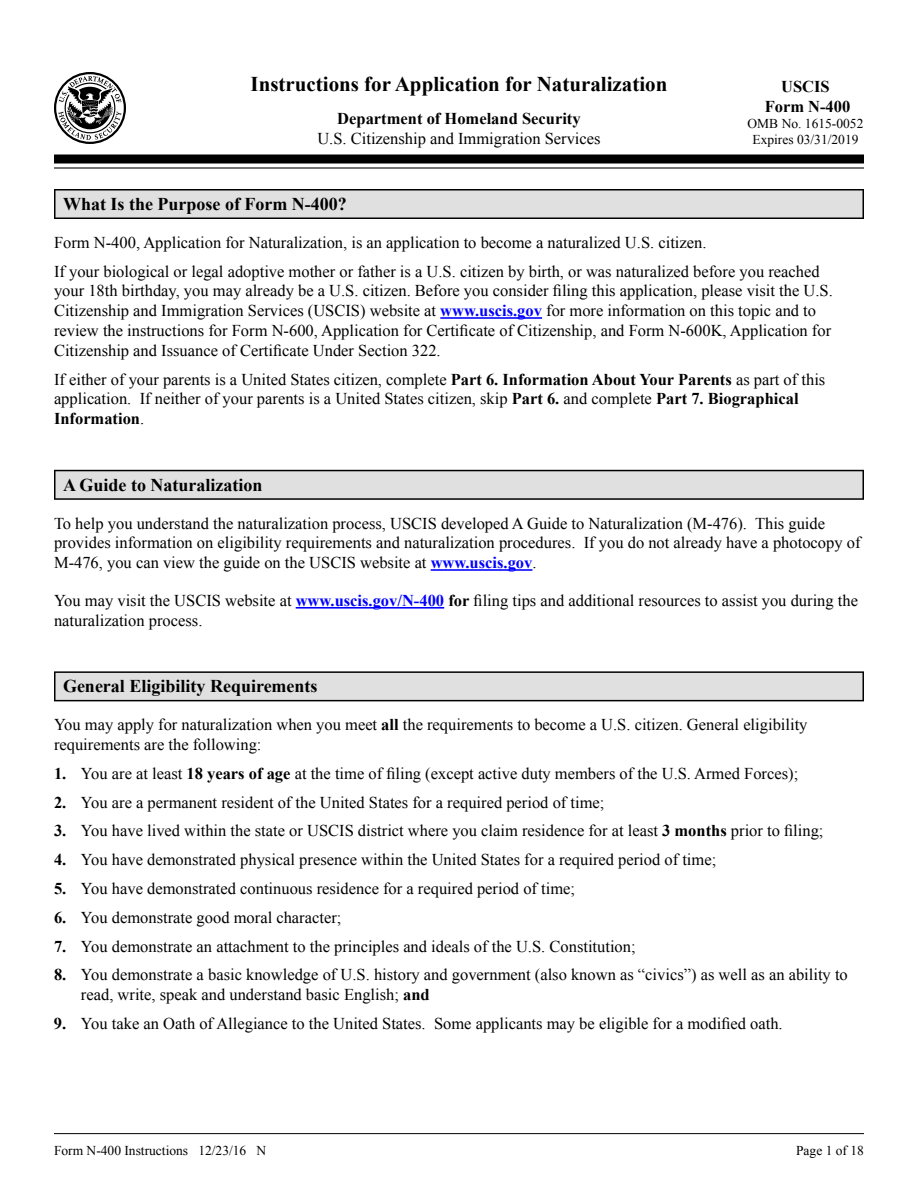
<style>
.page{position:relative;width:918px;height:1188px;background:#fff}
.page>*{position:absolute;margin:0;border:0;box-sizing:border-box;transform-origin:0 0}
.t1{font:700 21px "Times New Roman";color:#000}
.t2{font:700 18px "Times New Roman";color:#000}
.t3{font:16.5px/19.8px "Times New Roman";color:#000}
.t4{font:700 16.5px/19.8px "Times New Roman";color:#000;text-align:center}
.t5{font:13.5px/16.2px "Times New Roman";color:#000;text-align:center}
.s1{font-weight:700;color:#00f}
.s2{font-weight:700}
</style>
<div class="page">
<svg style="left:54px;top:72px;width:72px;height:72px"></svg>
<div style="left:54px;top:154px;width:810px;height:10px;background:#000"></div>
<hr style="left:54px;top:167px;width:810px;height:2px;background:#000">
<hr style="left:54px;top:1133px;width:810px;height:1px;background:#000">
<div style="left:54px;top:189px;width:810px;height:30px;background:#000"></div>
<div style="left:56px;top:190px;width:806px;height:28px;background:#e0e0e0"></div>
<hr style="left:440px;top:317px;width:102px;height:2px;background:#00f">
<svg style="left:54px;top:470px;width:810px;height:30px;background:#272727"></svg>
<div style="left:56px;top:471px;width:806px;height:27px;background:#e0e0e0"></div>
<hr style="left:431px;top:569px;width:101px;height:2px;background:#00f">
<hr style="left:296px;top:607px;width:148px;height:2px;background:#00f">
<div style="left:54px;top:671px;width:810px;height:30px;background:linear-gradient(to bottom,#727272,#6d6d6d)"></div>
<div style="left:56px;top:673px;width:806px;height:27px;background:#e0e0e0"></div>
<p class="t1" style="left:251px;top:69px;width:418px">Instructions for Application for Naturalization</p>
<p class="t4" style="left:337px;top:108px;width:245px">Department of Homeland Security</p>
<p class="t3" style="left:317px;top:128px;width:285px">U.S. Citizenship and Immigration Services</p>
<p class="t4" style="left:765px;top:76px;width:87px">USCIS<br>Form N-400</p>
<p class="t5" style="left:748px;top:115px;width:117px">OMB No. 1615-0052<br>Expires 03/31/2019</p>
<p class="t2" style="left:63px;top:192px;width:285px">What Is the Purpose of Form N-400?</p>
<p class="t3" style="left:54px;top:228px;width:767px;line-height:28.8px">Form N-400, Application for Naturalization, is an application to become a naturalized U.S. citizen.<br>If your biological or legal adoptive mother or father is a U.S. citizen by birth, or was naturalized before you reached</p>
<p class="t3" style="left:54px;top:281px;width:780px">your 18th birthday, you may already be a U.S. citizen. Before you consider filing this application, please visit the U.S.<br>Citizenship and Immigration Services (USCIS) website at <span class="s1">www.uscis.gov</span> for more information on this topic and to review the instructions for Form N-600, Application for Certificate of Citizenship, and Form N-600K, Application for Citizenship and Issuance of Certificate Under Section 322.</p>
<p class="t3" style="left:54px;top:369px;width:773px">If either of your parents is a United States citizen, complete <span class="s2">Part 6. Information About Your Parents</span> as part of this application. If neither of your parents is a United States citizen, skip <span class="s2">Part 6.</span> and complete <span class="s2">Part 7. Biographical<br>Information</span>.</p>
<p class="t2" style="left:63px;top:472px;width:201px">A Guide to Naturalization</p>
<p class="t3" style="left:54px;top:513px;width:808px">To help you understand the naturalization process, USCIS developed A Guide to Naturalization (M-476). This guide provides information on eligibility requirements and naturalization procedures. If you do not already have a photocopy of<br>M-476, you can view the guide on the USCIS website at <span class="s1">www.uscis.gov</span>.</p>
<p class="t3" style="left:54px;top:590px;width:806px">You may visit the USCIS website at <span class="s1">www.uscis.gov/N-400</span> <span class="s2">for</span> filing tips and additional resources to assist you during the naturalization process.</p>
<p class="t2" style="left:63px;top:674px;width:256px">General Eligibility Requirements</p>
<p class="t3" style="left:54px;top:715px;width:755px">You may apply for naturalization when you meet <span class="s2">all</span> the requirements to become a U.S. citizen. General eligibility requirements are the following:</p>
<p class="t3" style="left:54px;top:763px;width:746px"><span class="s2">1.</span> You are at least <span class="s2">18 years of age</span> at the time of filing (except active duty members of the U.S. Armed Forces);</p>
<p class="t3" style="left:54px;top:792px;width:552px"><span class="s2">2.</span> You are a permanent resident of the United States for a required period of time;</p>
<p class="t3" style="left:54px;top:821px;width:771px"><span class="s2">3.</span> You have lived within the state or USCIS district where you claim residence for at least <span class="s2">3 months</span> prior to filing;</p>
<p class="t3" style="left:54px;top:849px;width:664px"><span class="s2">4.</span> You have demonstrated physical presence within the United States for a required period of time;</p>
<p class="t3" style="left:54px;top:878px;width:523px"><span class="s2">5.</span> You have demonstrated continuous residence for a required period of time;</p>
<p class="t3" style="left:54px;top:907px;width:289px"><span class="s2">6.</span> You demonstrate good moral character;</p>
<p class="t3" style="left:54px;top:936px;width:583px"><span class="s2">7.</span> You demonstrate an attachment to the principles and ideals of the U.S. Constitution;</p>
<p class="t3" style="left:81px;top:965px;width:768px;text-indent:-27px"><span class="s2">8.</span> You demonstrate a basic knowledge of U.S. history and government (also known as “civics”) as well as an ability to read, write, speak and understand basic English; <span class="s2">and</span></p>
<p class="t3" style="left:54px;top:1013px;width:730px"><span class="s2">9.</span> You take an Oath of Allegiance to the United States. Some applicants may be eligible for a modified oath.</p>
<p class="t5" style="left:54px;top:1142px;width:214px">Form N-400 Instructions 12/23/16 N</p>
<p class="t5" style="left:796px;top:1142px;width:69px">Page 1 of 18</p>
</div>
